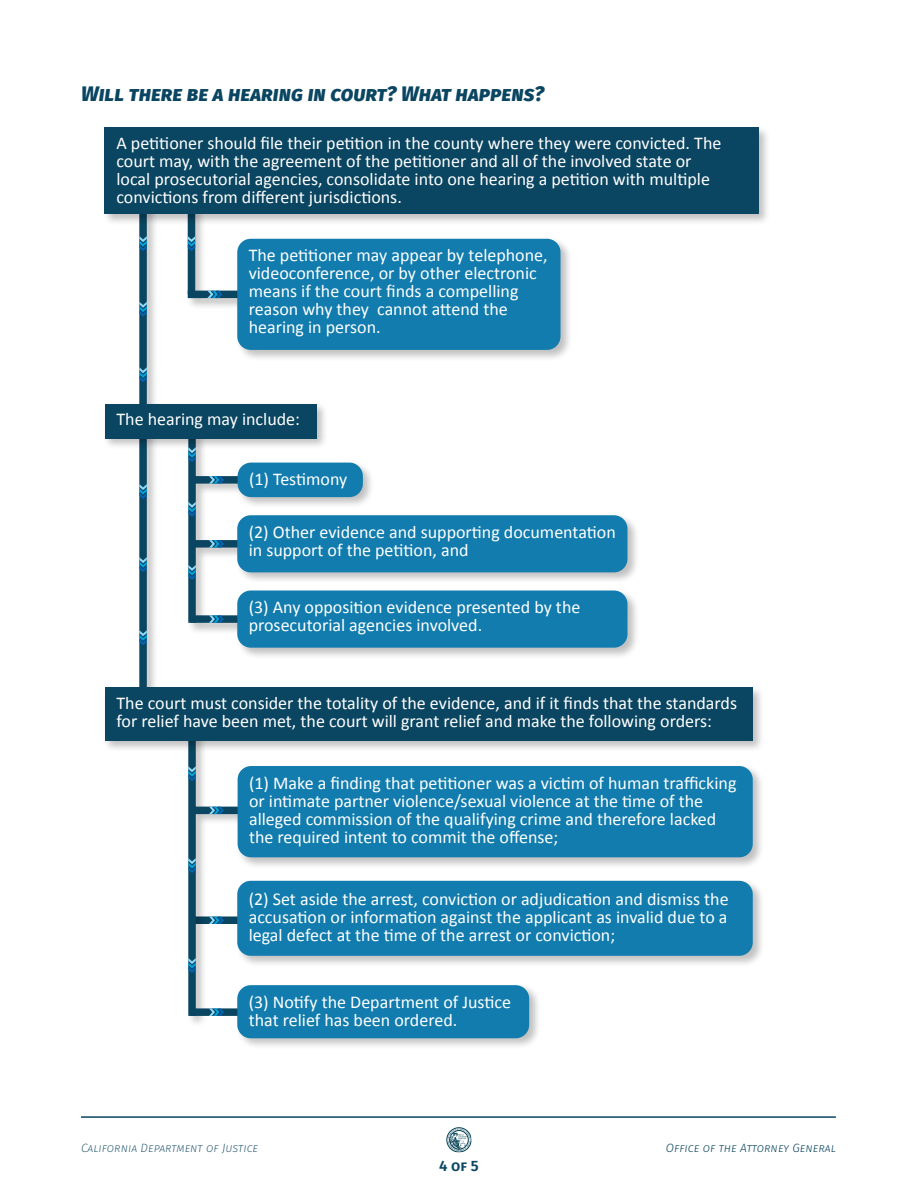
<style>
.page{position:relative;width:918px;height:1188px;background:#fff}
.page>*{position:absolute;margin:0;border:0;box-sizing:border-box;transform-origin:0 0}
.t1{font:italic 800 21px "Fira Sans";color:#0a4561}
.t2{font:18px/18px "Calibri";color:#fff}
.t3{font:600 15px "Fira Sans";color:#0a4763}
.t4{font:italic 200 12px "Fira Sans";color:#0a4561}
.t5{font:italic 300 12px "Fira Sans";color:#0a4561}
</style>
<div class="page">
<hr style="left:81px;top:1116px;width:755px;height:2px;background:#0a4561">
<svg style="left:447px;top:1128px;width:24px;height:24px"></svg>
<div style="left:186px;top:728px;width:71px;height:300px;background:#000;opacity:.25"></div>
<div style="left:188px;top:730px;width:8px;height:286px;background:#0a4561"></div>
<div style="left:191px;top:807px;width:54px;height:7px;background:#0a4561"></div>
<div style="left:191px;top:1008px;width:64px;height:8px;background:#0a4561"></div>
<div style="left:186px;top:431px;width:80px;height:204px;background:#000;opacity:.25"></div>
<div style="left:188px;top:434px;width:8px;height:189px;background:#0a4561"></div>
<div style="left:191px;top:615px;width:64px;height:8px;background:#0a4561"></div>
<div style="left:191px;top:540px;width:54px;height:8px;background:#0a4561"></div>
<div style="left:191px;top:476px;width:54px;height:8px;background:#0a4561"></div>
<div style="left:186px;top:204px;width:78px;height:106px;background:#000;opacity:.25"></div>
<div style="left:188px;top:206px;width:7px;height:88px;background:#0a4561"></div>
<div style="left:188px;top:291px;width:64px;height:7px;background:#0a4561"></div>
<div style="left:137px;top:196px;width:22px;height:511px;background:#000;opacity:.25"></div>
<div style="left:139px;top:199px;width:8px;height:497px;background:#0a4561"></div>
<div style="left:235px;top:237px;width:338px;height:125px;background:#000;opacity:.25"></div>
<div style="left:237px;top:239px;width:324px;height:111px;background:#117cad;border-radius:14px"></div>
<div style="left:103px;top:125px;width:668px;height:101px;background:#000;opacity:.25"></div>
<div style="left:105px;top:127px;width:654px;height:87px;background:#0a4561"></div>
<div style="left:235px;top:513px;width:404px;height:71px;background:#000;opacity:.25"></div>
<div style="left:237px;top:515px;width:390px;height:57px;background:#117cad;border-radius:13px"></div>
<div style="left:103px;top:402px;width:225px;height:48px;background:#000;opacity:.25"></div>
<div style="left:105px;top:404px;width:211px;height:34px;background:#0a4561"></div>
<div style="left:235px;top:460px;width:140px;height:49px;background:#000;opacity:.25"></div>
<div style="left:238px;top:463px;width:125px;height:34px;background:#117cad;border-radius:14px"></div>
<div style="left:235px;top:588px;width:404px;height:72px;background:#000;opacity:.25"></div>
<div style="left:237px;top:591px;width:390px;height:57px;background:#117cad;border-radius:13px"></div>
<div style="left:235px;top:879px;width:530px;height:89px;background:#000;opacity:.25"></div>
<div style="left:237px;top:881px;width:516px;height:75px;background:#117cad;border-radius:14px"></div>
<div style="left:103px;top:686px;width:662px;height:67px;background:#000;opacity:.25"></div>
<div style="left:105px;top:688px;width:648px;height:53px;background:#0a4561"></div>
<div style="left:235px;top:764px;width:530px;height:106px;background:#000;opacity:.25"></div>
<div style="left:238px;top:766px;width:515px;height:91px;background:#117cad;border-radius:14px"></div>
<div style="left:235px;top:983px;width:306px;height:67px;background:#000;opacity:.25"></div>
<div style="left:237px;top:985px;width:292px;height:53px;background:#117cad;border-radius:14px"></div>
<svg style="left:139px;top:484px;width:8px;height:15px"></svg>
<svg style="left:139px;top:557px;width:8px;height:15px"></svg>
<svg style="left:139px;top:630px;width:8px;height:15px"></svg>
<svg style="left:139px;top:236px;width:8px;height:15px"></svg>
<svg style="left:139px;top:302px;width:8px;height:15px"></svg>
<svg style="left:139px;top:367px;width:8px;height:15px"></svg>
<svg style="left:188px;top:236px;width:7px;height:15px"></svg>
<svg style="left:207px;top:291px;width:15px;height:7px"></svg>
<svg style="left:188px;top:447px;width:8px;height:15px"></svg>
<svg style="left:209px;top:476px;width:15px;height:8px"></svg>
<svg style="left:209px;top:540px;width:15px;height:8px"></svg>
<svg style="left:209px;top:615px;width:15px;height:8px"></svg>
<svg style="left:188px;top:502px;width:8px;height:15px"></svg>
<svg style="left:188px;top:565px;width:8px;height:15px"></svg>
<svg style="left:188px;top:766px;width:8px;height:15px"></svg>
<svg style="left:209px;top:807px;width:15px;height:7px"></svg>
<svg style="left:209px;top:917px;width:15px;height:7px"></svg>
<svg style="left:209px;top:1008px;width:15px;height:8px"></svg>
<svg style="left:188px;top:858px;width:8px;height:15px"></svg>
<svg style="left:188px;top:958px;width:8px;height:15px"></svg>
<p class="t1" style="left:81px;top:75px;width:465px">Will there be a hearing in court? What happens?</p>
<p class="t2" style="left:116px;top:133px;width:606px">A petitioner should file their petition in the county where they were convicted. The court may, with the agreement of the petitioner and all of the involved state or local prosecutorial agencies, consolidate into one hearing a petition with multiple convictions from different jurisdictions.</p>
<p class="t2" style="left:249px;top:246px;width:300px">The petitioner may appear by telephone, videoconference, or by other electronic means if the court finds a compelling reason why they cannot attend the hearing in person.</p>
<p class="t2" style="left:116px;top:410px;width:185px">The hearing may include:</p>
<p class="t2" style="left:249px;top:470px;width:100px">(1) Testimony</p>
<p class="t2" style="left:249px;top:522px;width:369px">(2) Other evidence and supporting documentation in support of the petition, and</p>
<p class="t2" style="left:249px;top:598px;width:333px">(3) Any opposition evidence presented by the prosecutorial agencies involved.</p>
<p class="t2" style="left:116px;top:694px;width:622px">The court must consider the totality of the evidence, and if it finds that the standards for relief have been met, the court will grant relief and make the following orders:</p>
<p class="t2" style="left:249px;top:773px;width:489px">(1) Make a finding that petitioner was a victim of human trafficking or intimate partner violence/sexual violence at the time of the alleged commission of the qualifying crime and therefore lacked the required intent to commit the offense;</p>
<p class="t2" style="left:249px;top:890px;width:481px;text-align:justify">(2) Set aside the arrest, conviction or adjudication and dismiss the accusation or information against the applicant as invalid due to a legal defect at the time of the arrest or conviction;</p>
<p class="t2" style="left:249px;top:992px;width:264px">(3) Notify the Department of Justice that relief has been ordered.</p>
<p class="t4" style="left:81px;top:1140px;width:179px">California Department of Justice</p>
<p class="t5" style="left:666px;top:1140px;width:172px">Office of the Attorney General</p>
<p class="t3" style="left:439px;top:1154px;width:41px">4 of 5</p>
</div>
